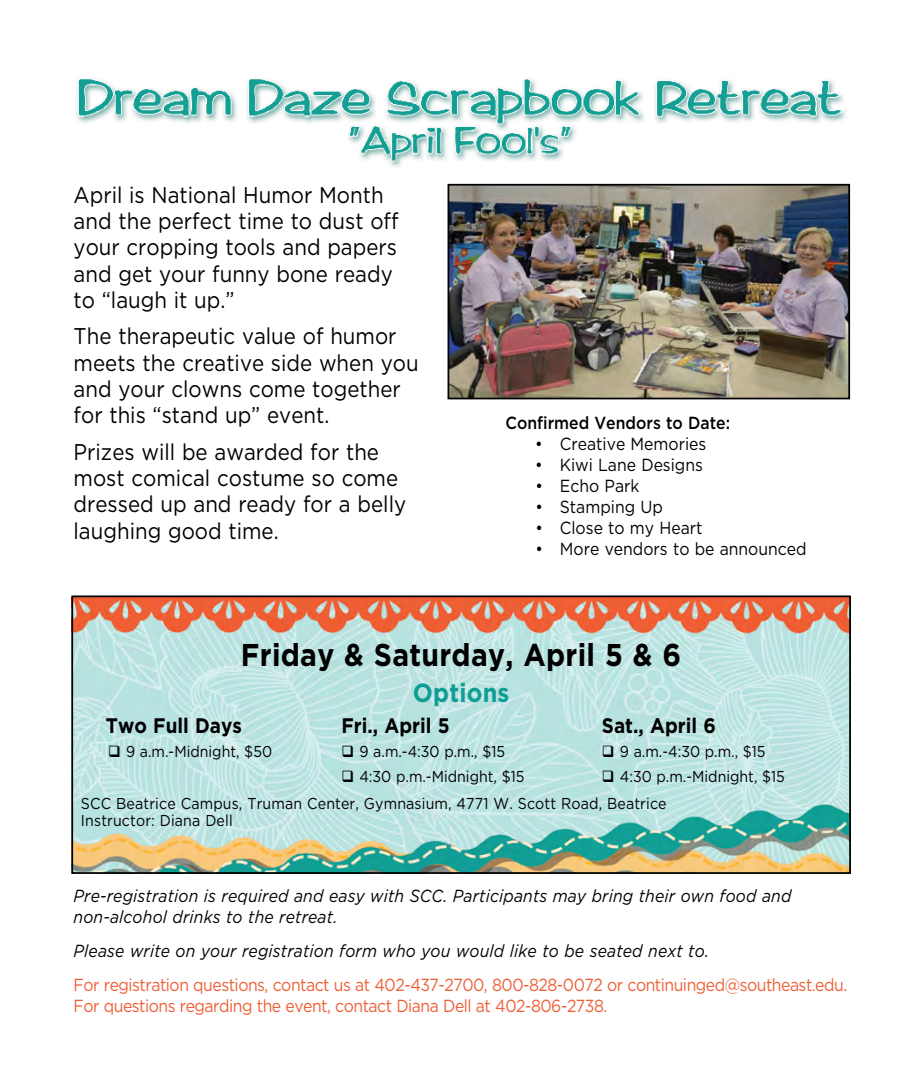
<style>
.page{position:relative;width:914px;height:1087px;background:#fff}
.page>*{position:absolute;margin:0;border:0;box-sizing:border-box;transform-origin:0 0}
.t1{font:700 31.5px "Gotham";letter-spacing:.01em;color:#000;scale:.9 1}
.t2{font:700 26.25px "Gotham";letter-spacing:.01em;color:#0f9e93;scale:.9 1}
.t3{font:22.75px/26.2px "Gotham";color:#000;scale:.9 1}
.t4{font:700 21px "Gotham";color:#000;scale:.9 1}
.t5{font:italic 17.5px/21px "Gotham";letter-spacing:.01em;color:#000;scale:.9 1}
.t6{font:17.5px/21px "Gotham";letter-spacing:-.03em;color:#ee5f36;scale:.9 1}
.t7{font:17.5px "Gotham";color:#000;scale:.9 1}
.t8{font:500 17.5px "Gotham";color:#000;scale:.9 1}
.t9{font:15.75px/27.1px "Gotham";letter-spacing:.01em;color:#000;scale:.9 1}
</style>
<div class="page">
<img style="left:74px;top:598px;width:773px;height:273px">
<img style="left:76px;top:78px;width:770px;height:90px">
<img style="left:447px;top:183px;width:404px;height:217px">
<div style="left:71px;top:595px;width:779px;height:279px;border:2px solid #000"></div>
<p class="t3" style="left:74px;top:181px;width:362px">April is National Humor Month and the perfect time to dust off your cropping tools and papers and get your funny bone ready to “laugh it up.”</p>
<p class="t3" style="left:74px;top:323px;width:385px">The therapeutic value of humor meets the creative side when you and your clowns come together for this “stand up” event.</p>
<p class="t3" style="left:74px;top:438px;width:371px">Prizes will be awarded for the most comical costume so come dressed up and ready for a belly laughing good time.</p>
<p class="t8" style="left:505px;top:411px;width:251px">Confirmed Vendors to Date:</p>
<p class="t7" style="left:535px;top:433px;width:192px">• Creative Memories</p>
<p class="t7" style="left:535px;top:454px;width:188px">• Kiwi Lane Designs</p>
<p class="t7" style="left:535px;top:475px;width:117px">• Echo Park</p>
<p class="t7" style="left:535px;top:496px;width:143px">• Stamping Up</p>
<p class="t7" style="left:535px;top:517px;width:187px">• Close to my Heart</p>
<p class="t7" style="left:535px;top:538px;width:303px">• More vendors to be announced</p>
<h1 class="t1" style="left:241px;top:634px;width:491px">Friday &amp; Saturday, April 5 &amp; 6</h1>
<p class="t2" style="left:413px;top:675px;width:109px">Options</p>
<p class="t4" style="left:602px;top:711px;width:128px">Sat., April 6</p>
<p class="t9" style="left:602px;top:738px;width:183px">❑ 9 a.m.-4:30 p.m., $15</p>
<p class="t9" style="left:81px;top:762px;width:783px;text-indent:521px">❑ 4:30 p.m.-Midnight, $15<br>SCC Beatrice Campus, Truman Center, Gymnasium, 4771 W. Scott Road, Beatrice</p>
<p class="t9" style="left:81px;top:807px;width:170px">Instructor: Diana Dell</p>
<p class="t4" style="left:106px;top:711px;width:153px">Two Full Days</p>
<p class="t9" style="left:108px;top:738px;width:184px">❑ 9 a.m.-Midnight, $50</p>
<p class="t4" style="left:341px;top:711px;width:122px">Fri., April 5</p>
<p class="t9" style="left:341px;top:738px;width:183px">❑ 9 a.m.-4:30 p.m., $15</p>
<p class="t9" style="left:341px;top:762px;width:205px">❑ 4:30 p.m.-Midnight, $15</p>
<p class="t5" style="left:74px;top:885px;width:799px">Pre-registration is required and easy with SCC. Participants may bring their own food and non-alcohol drinks to the retreat.</p>
<p class="t5" style="left:74px;top:940px;width:707px">Please write on your registration form who you would like to be seated next to.</p>
<p class="t6" style="left:74px;top:973px;width:861px">For registration questions, contact us at 402-437-2700, 800-828-0072 or continuinged@southeast.edu.<br>For questions regarding the event, contact Diana Dell at 402-806-2738.</p>
</div>
